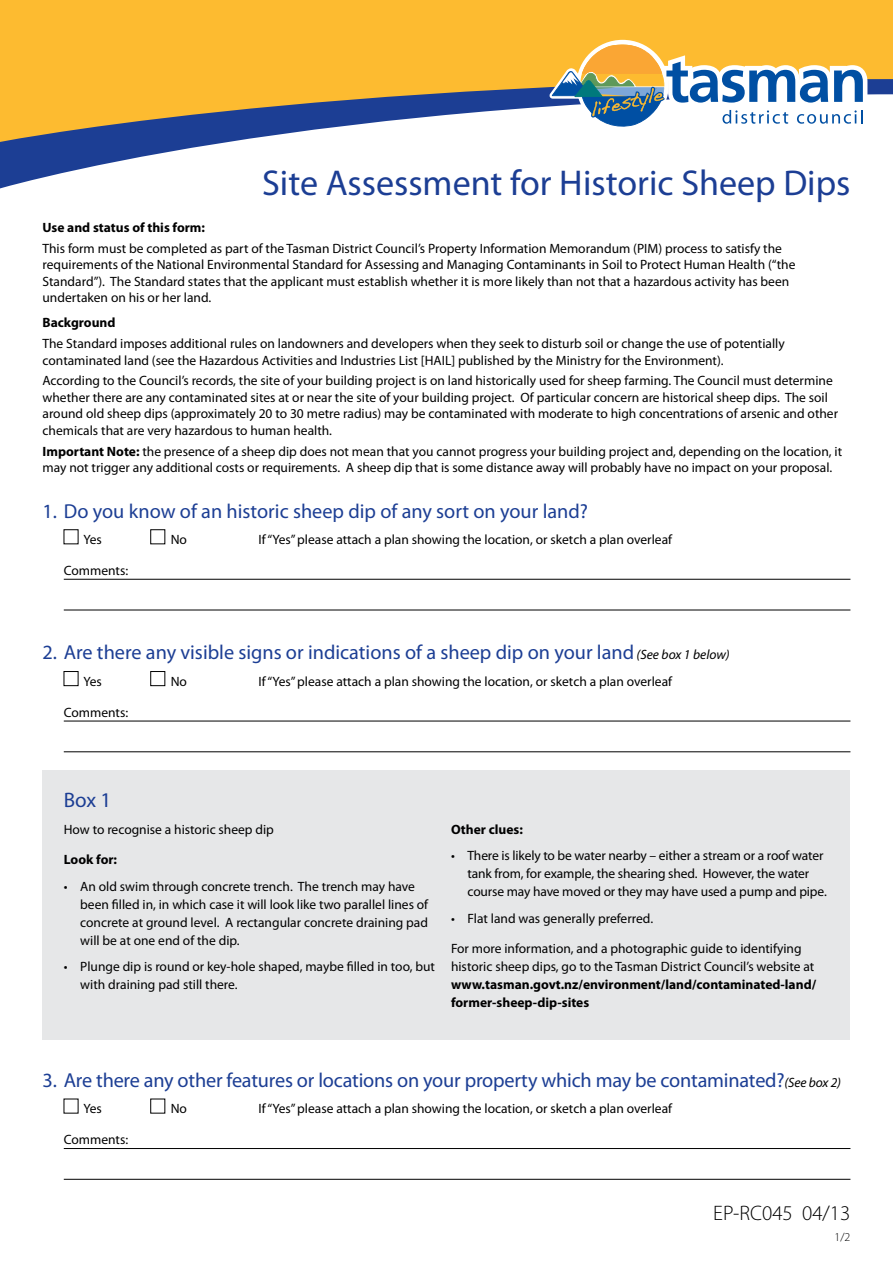
<style>
.page{position:relative;width:893px;height:1263px;background:#fff}
.page>*{position:absolute;margin:0;border:0;box-sizing:border-box;transform-origin:0 0}
.t1{font:36px "Myriad Pro";color:#1c3e94}
.t2{font:300 21px "Myriad Pro";color:#000}
.t3{font:21px "Myriad Pro";color:#1c3e94}
.t4{font:20.25px "Myriad Pro";color:#1c3e94}
.t5{font:13.5px/16.5px "Myriad Pro";color:#000}
.t6{font:700 13.5px/18px "Myriad Pro";color:#000}
.t7{font:300 12px "Myriad Pro";color:#000}
.s1{font-weight:700}
.s2{font-style:italic;font-size:13.5px;color:#000}
</style>
<div class="page">
<svg style="left:0;top:144px;width:215px;height:45px"></svg>
<svg style="left:0;top:0;width:893px;height:144px;background:#e1b456"></svg>
<svg style="left:549px;top:43px;width:318px;height:86px"></svg>
<hr style="left:64px;top:579px;width:786px;height:1px;background:#000">
<hr style="left:64px;top:610px;width:786px;height:1px;background:#000">
<hr style="left:64px;top:721px;width:786px;height:1px;background:#000">
<hr style="left:64px;top:751px;width:786px;height:1px;background:#000">
<div style="left:64px;top:529px;width:14px;height:15px;border:1px solid #000"></div>
<div style="left:151px;top:529px;width:14px;height:15px;border:1px solid #000"></div>
<div style="left:64px;top:671px;width:14px;height:15px;border:1px solid #000"></div>
<div style="left:151px;top:671px;width:14px;height:15px;border:1px solid #000"></div>
<div style="left:43px;top:770px;width:807px;height:270px;background:#e6e7e8"></div>
<hr style="left:64px;top:1148px;width:786px;height:1px;background:#000">
<hr style="left:64px;top:1179px;width:786px;height:1px;background:#000">
<h1 class="t1" style="left:262px;top:161px;width:590px">Site Assessment for Historic Sheep Dips</h1>
<p class="t6" style="left:43px;top:218px;width:164px">Use and status of this form:</p>
<p class="t5" style="left:43px;top:240px;width:754px">This form must be completed as part of the Tasman District Council’s Property Information Memorandum (PIM) process to satisfy the requirements of the National Environmental Standard for Assessing and Managing Contaminants in Soil to Protect Human Health (“the Standard”). The Standard states that the applicant must establish whether it is more likely than not that a hazardous activity has been undertaken on his or her land.</p>
<p class="t6" style="left:43px;top:313px;width:75px">Background</p>
<p class="t5" style="left:43px;top:335px;width:744px">The Standard imposes additional rules on landowners and developers when they seek to disturb soil or change the use of potentially contaminated land (see the Hazardous Activities and Industries List [HAIL] published by the Ministry for the Environment).</p>
<p class="t5" style="left:43px;top:372px;width:797px">According to the Council’s records, the site of your building project is on land historically used for sheep farming. The Council must determine whether there are any contaminated sites at or near the site of your building project. Of particular concern are historical sheep dips. The soil around old sheep dips (approximately 20 to 30 metre radius) may be contaminated with moderate to high concentrations of arsenic and other chemicals that are very hazardous to human health.</p>
<p class="t5" style="left:43px;top:443px;width:801px"><span class="s1">Important Note:</span> the presence of a sheep dip does not mean that you cannot progress your building project and, depending on the location, it may not trigger any additional costs or requirements. A sheep dip that is some distance away will probably have no impact on your proposal.</p>
<h3 class="t4" style="left:43px;top:498px;width:547px">1. Do you know of an historic sheep dip of any sort on your land?</h3>
<p class="t5" style="left:83px;top:531px;width:20px">Yes</p>
<p class="t5" style="left:171px;top:531px;width:18px">No</p>
<p class="t5" style="left:259px;top:531px;width:415px">If “Yes” please attach a plan showing the location, or sketch a plan overleaf</p>
<p class="t5" style="left:64px;top:562px;width:66px">Comments:</p>
<h3 class="t4" style="left:43px;top:640px;width:689px">2. Are there any visible signs or indications of a sheep dip on your land <span class="s2">(See box 1 below)</span></h3>
<p class="t5" style="left:83px;top:673px;width:20px">Yes</p>
<p class="t5" style="left:171px;top:673px;width:18px">No</p>
<p class="t5" style="left:259px;top:673px;width:415px">If “Yes” please attach a plan showing the location, or sketch a plan overleaf</p>
<p class="t5" style="left:64px;top:704px;width:66px">Comments:</p>
<h2 class="t3" style="left:64px;top:787px;width:49px">Box 1</h2>
<p class="t5" style="left:64px;top:821px;width:212px">How to recognise a historic sheep dip</p>
<p class="t6" style="left:64px;top:850px;width:55px">Look for:</p>
<p class="t5" style="left:80px;top:877px;width:349px;line-height:18px;text-indent:-16px">• An old swim through concrete trench. The trench may have been filled in, in which case it will look like two parallel lines of concrete at ground level. A rectangular concrete draining pad will be at one end of the dip.</p>
<p class="t5" style="left:80px;top:958px;width:356px;line-height:18px;text-indent:-16px">• Plunge dip is round or key-hole shaped, maybe filled in too, but with draining pad still there.</p>
<p class="t6" style="left:451px;top:820px;width:73px">Other clues:</p>
<p class="t5" style="left:467px;top:846px;width:361px;line-height:18px;text-indent:-16px">• There is likely to be water nearby – either a stream or a roof water tank from, for example, the shearing shed. However, the water course may have moved or they may have used a pump and pipe.</p>
<p class="t5" style="left:451px;top:910px;width:204px">• Flat land was generally preferred.</p>
<p class="t5" style="left:451px;top:940px;width:365px;line-height:18px">For more information, and a photographic guide to identifying historic sheep dips, go to the Tasman District Council’s website at</p>
<p class="t6" style="left:451px;top:975px;width:367px">www.tasman.govt.nz/environment/land/contaminated-land/ former-sheep-dip-sites</p>
<h3 class="t4" style="left:43px;top:1067px;width:800px">3. Are there any other features or locations on your property which may be contaminated?<span class="s2">(See box 2)</span></h3>
<p class="t5" style="left:83px;top:1100px;width:20px">Yes</p>
<p class="t5" style="left:171px;top:1100px;width:18px">No</p>
<p class="t5" style="left:259px;top:1100px;width:415px">If “Yes” please attach a plan showing the location, or sketch a plan overleaf</p>
<p class="t5" style="left:64px;top:1131px;width:66px">Comments:</p>
<h2 class="t2" style="left:713px;top:1201px;width:139px">EP-RC045 04/13</h2>
<p class="t7" style="left:834px;top:1229px;width:17px">1/2</p>
</div>
